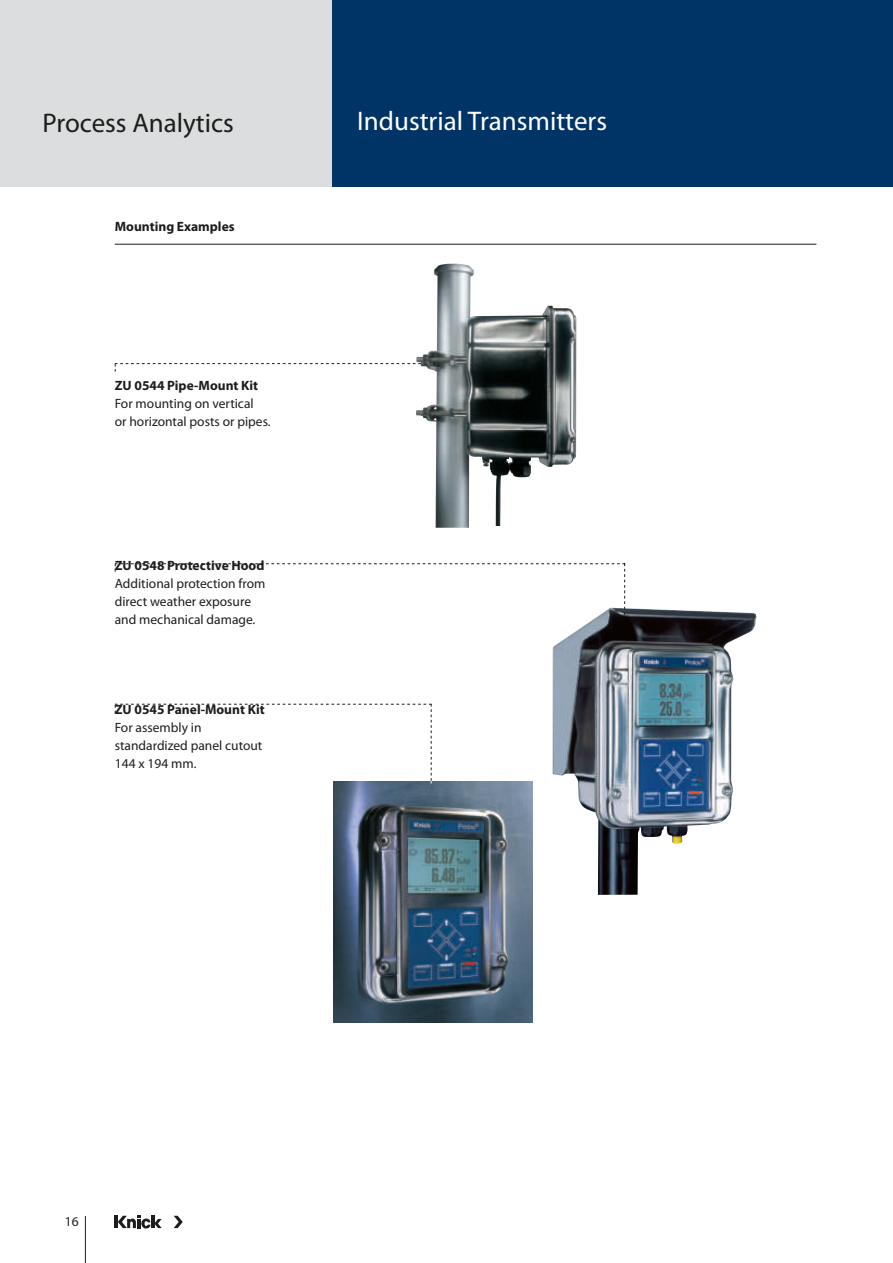
<style>
.page{position:relative;width:893px;height:1263px;background:#fff}
.page>*{position:absolute;margin:0;border:0;box-sizing:border-box;transform-origin:0 0}
.t1{font:27px "Myriad Pro";color:#fff}
.t2{font:27px "Myriad Pro";color:#1d1d1b}
.t3{font:13.5px/18px "Myriad Pro";color:#1d1d1b}
.t4{font:700 13.5px "Myriad Pro";color:#1d1d1b}
</style>
<div class="page">
<div style="left:332px;top:0;width:561px;height:187px;background:#003466"></div>
<div style="left:0;top:0;width:332px;height:187px;background:#dcddde"></div>
<hr style="left:85px;top:1216px;width:1px;height:47px;background:#1d1d1b">
<hr style="left:114px;top:1216px;width:4px;height:12px;background:#1d1d1b">
<svg style="left:174px;top:1216px;width:9px;height:12px"></svg>
<svg style="left:118px;top:1216px;width:44px;height:12px"></svg>
<hr style="left:115px;top:244px;width:701px;height:1px;background:#1d1d1b">
<svg style="left:416px;top:264px;width:161px;height:264px"></svg>
<img style="left:416px;top:265px;width:24px;height:97px">
<img style="left:553px;top:608px;width:180px;height:287px">
<img style="left:334px;top:781px;width:199px;height:242px">
<svg style="left:115px;top:704px;width:317px;height:82px"></svg>
<svg style="left:115px;top:563px;width:510px;height:52px"></svg>
<svg style="left:115px;top:363px;width:306px;height:8px"></svg>
<h1 class="t2" style="left:43px;top:113px;width:193px">Process Analytics</h1>
<p class="t4" style="left:115px;top:221px;width:121px">Mounting Examples</p>
<p class="t4" style="left:115px;top:380px;width:145px">ZU 0544 Pipe-Mount Kit</p>
<p class="t3" style="left:115px;top:396px;width:157px">For mounting on vertical<br>or horizontal posts or pipes.</p>
<p class="t4" style="left:115px;top:560px;width:151px">ZU 0548 Protective Hood</p>
<p class="t3" style="left:115px;top:576px;width:152px">Additional protection from direct weather exposure and mechanical damage.</p>
<p class="t4" style="left:115px;top:704px;width:151px">ZU 0545 Panel-Mount Kit</p>
<p class="t3" style="left:115px;top:720px;width:149px">For assembly in standardized panel cutout<br>144 x 194 mm.</p>
<h1 class="t1" style="left:357px;top:111px;width:251px">Industrial Transmitters</h1>
<p class="t3" style="left:65px;top:1213px;width:15px">16</p>
</div>
